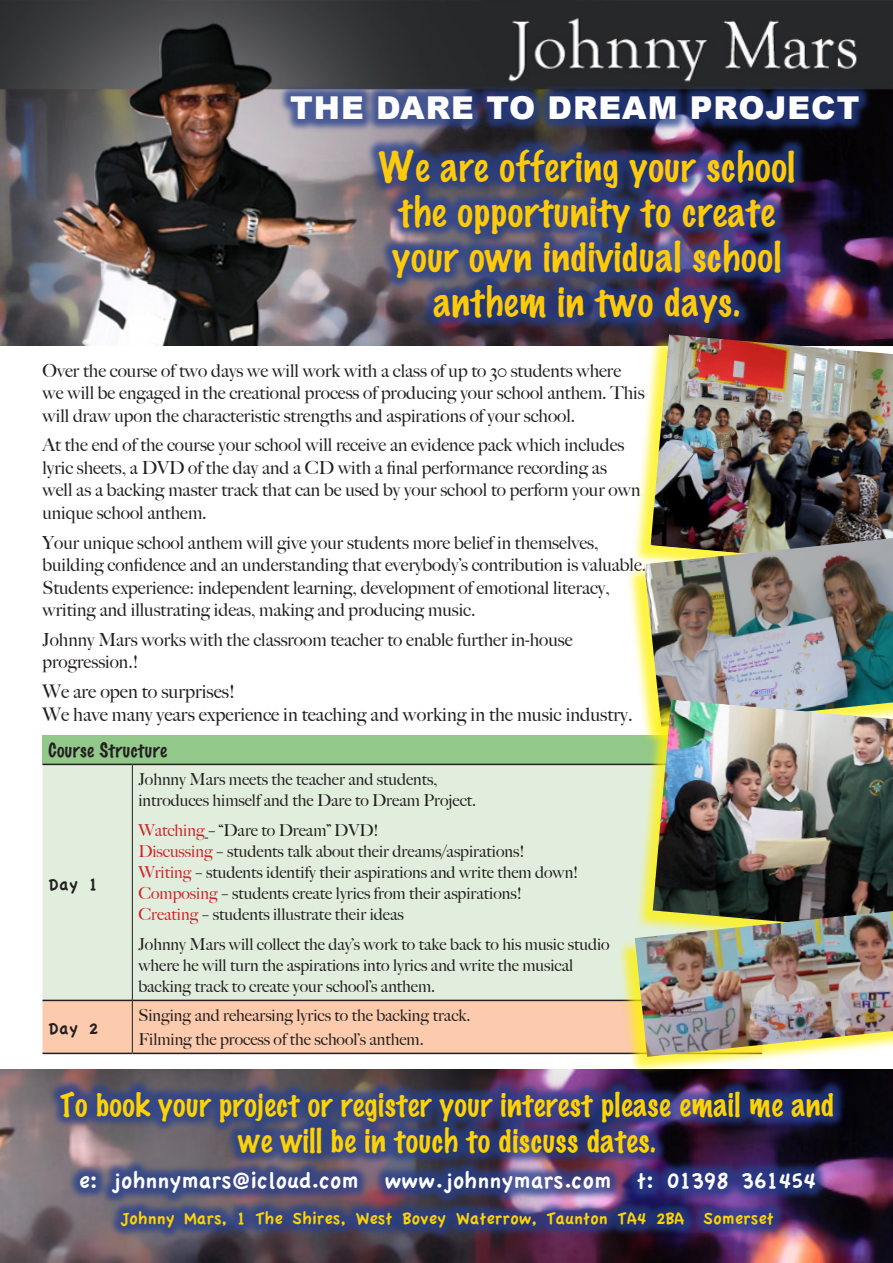
<style>
.page{position:relative;width:893px;height:1263px;background:#fff}
.page>*{position:absolute;margin:0;border:0;box-sizing:border-box;transform-origin:0 0}
.t1{font:100 37.5px/45px "Marker Felt";letter-spacing:.025em;color:#feca0a;text-align:center}
.t2{font:900 31.5px "Arial";letter-spacing:.03em;color:#fff}
.t3{font:100 30px/36px "Marker Felt";letter-spacing:.02em;color:#fed304;text-align:center}
.t4{font:24px "Apple Casual";color:#fff}
.t5{font:500 18.75px/22.5px "Big Caslon";color:#231f20}
.t6{font:500 18px/22.5px "Big Caslon";color:#231f20}
.t7{font:18px "Apple Casual";color:#fed304}
.t8{font:100 18px "Marker Felt";letter-spacing:.025em;color:#231f20}
.t9{font:18px "Apple Casual";letter-spacing:.025em;color:#231f20}
.t10{font:500 16.5px/21px "Big Caslon";color:#231f20}
.s1{color:#d1232a}
</style>
<div class="page">
<img style="left:0;top:0;width:893px;height:346px">
<div style="left:365px;top:136px;width:443px;height:200px;background:#253f8e;opacity:.75"></div>
<img style="left:0;top:1069px;width:893px;height:194px">
<div style="left:47px;top:1078px;width:799px;height:162px;background:#253f8e;opacity:.75"></div>
<div style="left:43px;top:735px;width:719px;height:29px;background:#92c889"></div>
<div style="left:43px;top:765px;width:590px;height:235px;background:#e1eedd"></div>
<div style="left:43px;top:1001px;width:572px;height:52px;background:#fccaac"></div>
<hr style="left:43px;top:764px;width:89px;height:1px;background:#231f20">
<hr style="left:132px;top:764px;width:630px;height:1px;background:#231f20">
<hr style="left:43px;top:1000px;width:89px;height:1px;background:#231f20">
<hr style="left:133px;top:1000px;width:629px;height:1px;background:#231f20">
<hr style="left:43px;top:1053px;width:89px;height:1px;background:#231f20">
<hr style="left:132px;top:1053px;width:630px;height:1px;background:#231f20">
<hr style="left:132px;top:765px;width:1px;height:235px;background:#231f20">
<hr style="left:132px;top:1000px;width:1px;height:53px;background:#231f20">
<div style="left:631px;top:336px;width:262px;height:258px;background:#fff101;opacity:.75"></div>
<img style="left:651px;top:334px;width:242px;height:202px">
<div style="left:625px;top:537px;width:268px;height:209px;background:#fff101;opacity:.75"></div>
<img style="left:644px;top:536px;width:249px;height:165px">
<div style="left:633px;top:701px;width:260px;height:254px;background:#fff101;opacity:.75"></div>
<img style="left:653px;top:699px;width:240px;height:211px">
<div style="left:615px;top:910px;width:278px;height:167px;background:#fff101;opacity:.75"></div>
<img style="left:635px;top:911px;width:258px;height:146px">
<div style="left:277px;top:83px;width:595px;height:51px;background:#253f8e;opacity:.75"></div>
<h2 class="t2" style="left:290px;top:85px;width:571px">THE DARE TO DREAM PROJECT</h2>
<h1 class="t1" style="left:378px;top:146px;width:418px">We are offering your school the opportunity to create your own individual school anthem in two days.</h1>
<p class="t6" style="left:43px;top:359px;width:604px">Over the course of two days we will work with a class of up to 30 students where we will be engaged in the creational process of producing your school anthem. This will draw upon the characteristic strengths and aspirations of your school.</p>
<p class="t6" style="left:43px;top:434px;width:599px">At the end of the course your school will receive an evidence pack which includes lyric sheets, a DVD of the day and a CD with a final performance recording as well as a backing master track that can be used by your school to perform your own unique school anthem.</p>
<p class="t6" style="left:43px;top:531px;width:605px">Your unique school anthem will give your students more belief in themselves, building confidence and an understanding that everybody’s contribution is valuable.<br>Students experience: independent learning, development of emotional literacy, writing and illustrating ideas, making and producing music.</p>
<p class="t6" style="left:43px;top:628px;width:531px">Johnny Mars works with the classroom teacher to enable further in-house progression.!</p>
<p class="t5" style="left:43px;top:680px;width:591px">We are open to surprises!<br>We have many years experience in teaching and working in the music industry.</p>
<p class="t8" style="left:49px;top:741px;width:120px">Course Structure</p>
<p class="t9" style="left:49px;top:875px;width:51px">Day 1</p>
<p class="t9" style="left:49px;top:1020px;width:51px">Day 2</p>
<p class="t10" style="left:138px;top:769px;width:339px">Johnny Mars meets the teacher and students, introduces himself and the Dare to Dream Project.</p>
<p class="t10" style="left:138px;top:820px;width:441px"><span class="s1">Watching</span> – “Dare to Dream” DVD!<br><span class="s1">Discussing</span> – students talk about their dreams/aspirations!<br><span class="s1">Writing</span> – students identify their aspirations and write them down!<br><span class="s1">Composing</span> – students create lyrics from their aspirations!<br><span class="s1">Creating</span> – students illustrate their ideas</p>
<p class="t10" style="left:138px;top:934px;width:473px">Johnny Mars will collect the day’s work to take back to his music studio where he will turn the aspirations into lyrics and write the musical backing track to create your school’s anthem.</p>
<p class="t10" style="left:138px;top:1003px;width:334px;line-height:24px">Singing and rehearsing lyrics to the backing track.<br>Filming the process of the school’s anthem.</p>
<h3 class="t3" style="left:60px;top:1088px;width:776px">To book your project or register your interest please email me and we will be in touch to discuss dates.</h3>
<h3 class="t4" style="left:79px;top:1168px;width:738px">e: johnnymars@icloud.com www.johnnymars.com t: 01398 361454</h3>
<p class="t7" style="left:120px;top:1209px;width:655px">Johnny Mars, 1 The Shires, West Bovey Waterrow, Taunton TA4 2BA Somerset</p>
</div>
